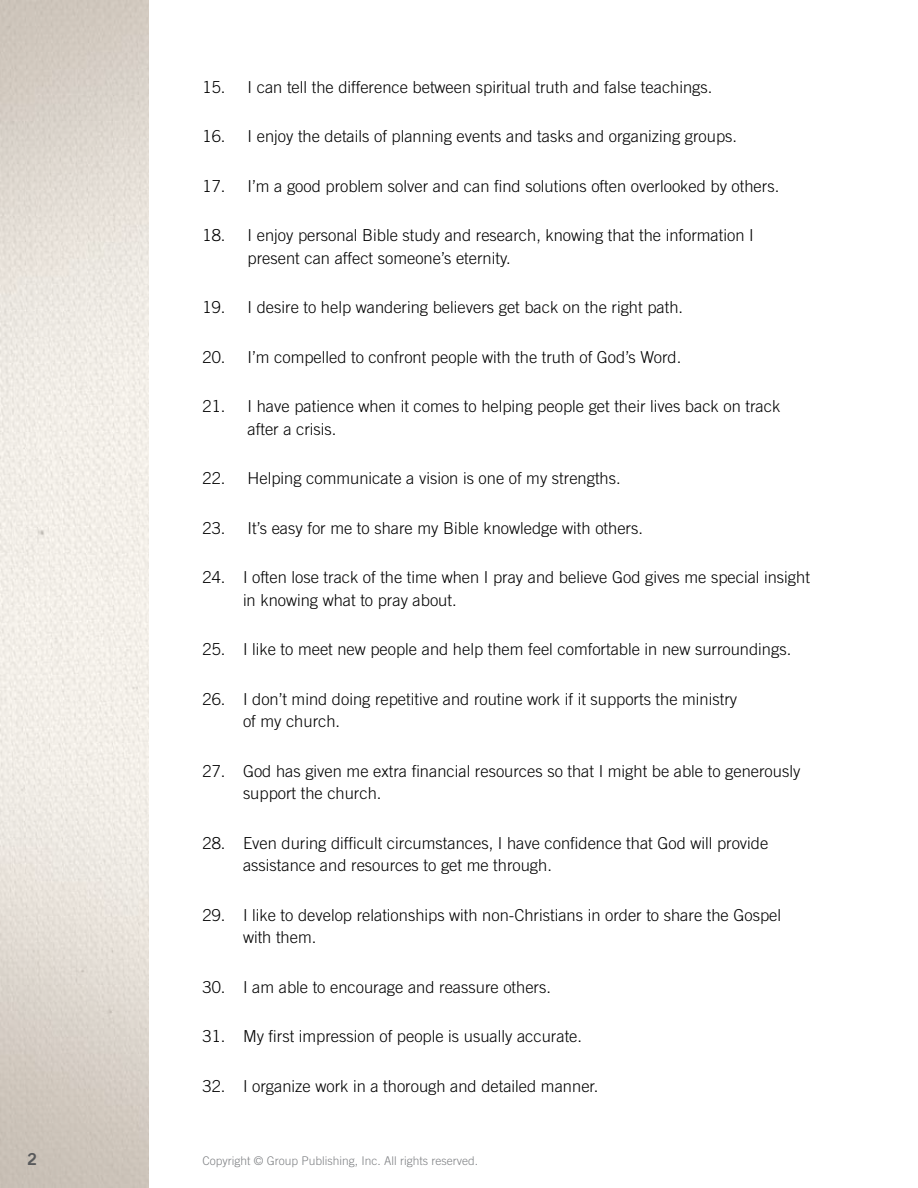
<style>
.page{position:relative;width:918px;height:1188px;background:#fff}
.page>*{position:absolute;margin:0;border:0;box-sizing:border-box;transform-origin:0 0}
.t1{font:300 16.5px/22.5px "Trade Gothic LT Std";color:#000}
.t2{font:16.5px "Trade Gothic LT Std Bd 2";color:#58595b}
.t3{font:300 12px "Trade Gothic LT Std";color:#808285}
</style>
<div class="page">
<img style="left:0;top:0;width:148px;height:1188px">
<p class="t1" style="left:202px;top:76px;width:511px">15. I can tell the difference between spiritual truth and false teachings.</p>
<p class="t1" style="left:202px;top:125px;width:536px">16. I enjoy the details of planning events and tasks and organizing groups.</p>
<p class="t1" style="left:202px;top:175px;width:578px">17. I’m a good problem solver and can find solutions often overlooked by others.</p>
<p class="t1" style="left:248px;top:224px;width:508px;text-indent:-45px">18. I enjoy personal Bible study and research, knowing that the information I present can affect someone’s eternity.</p>
<p class="t1" style="left:202px;top:296px;width:482px">19. I desire to help wandering believers get back on the right path.</p>
<p class="t1" style="left:202px;top:346px;width:480px">20. I’m compelled to confront people with the truth of God’s Word.</p>
<p class="t1" style="left:248px;top:395px;width:534px;text-indent:-45px">21. I have patience when it comes to helping people get their lives back on track after a crisis.</p>
<p class="t1" style="left:202px;top:467px;width:420px">22. Helping communicate a vision is one of my strengths.</p>
<p class="t1" style="left:202px;top:517px;width:442px">23. It’s easy for me to share my Bible knowledge with others.</p>
<p class="t1" style="left:243px;top:566px;width:568px;text-indent:-41px">24. I often lose track of the time when I pray and believe God gives me special insight in knowing what to pray about.</p>
<p class="t1" style="left:202px;top:638px;width:590px">25. I like to meet new people and help them feel comfortable in new surroundings.</p>
<p class="t1" style="left:243px;top:688px;width:496px;text-indent:-41px">26. I don’t mind doing repetitive and routine work if it supports the ministry of my church.</p>
<p class="t1" style="left:243px;top:760px;width:559px;text-indent:-41px">27. God has given me extra financial resources so that I might be able to generously support the church.</p>
<p class="t1" style="left:243px;top:832px;width:527px;text-indent:-41px">28. Even during difficult circumstances, I have confidence that God will provide assistance and resources to get me through.</p>
<p class="t1" style="left:243px;top:904px;width:540px;text-indent:-41px">29. I like to develop relationships with non-Christians in order to share the Gospel with them.</p>
<p class="t1" style="left:202px;top:976px;width:350px">30. I am able to encourage and reassure others.</p>
<p class="t1" style="left:202px;top:1025px;width:381px">31. My first impression of people is usually accurate.</p>
<p class="t1" style="left:202px;top:1075px;width:397px">32. I organize work in a thorough and detailed manner.</p>
<p class="t2" style="left:27px;top:1149px;width:12px">2</p>
<p class="t3" style="left:202px;top:1154px;width:277px">Copyright © Group Publishing, Inc. All rights reserved.</p>
</div>
